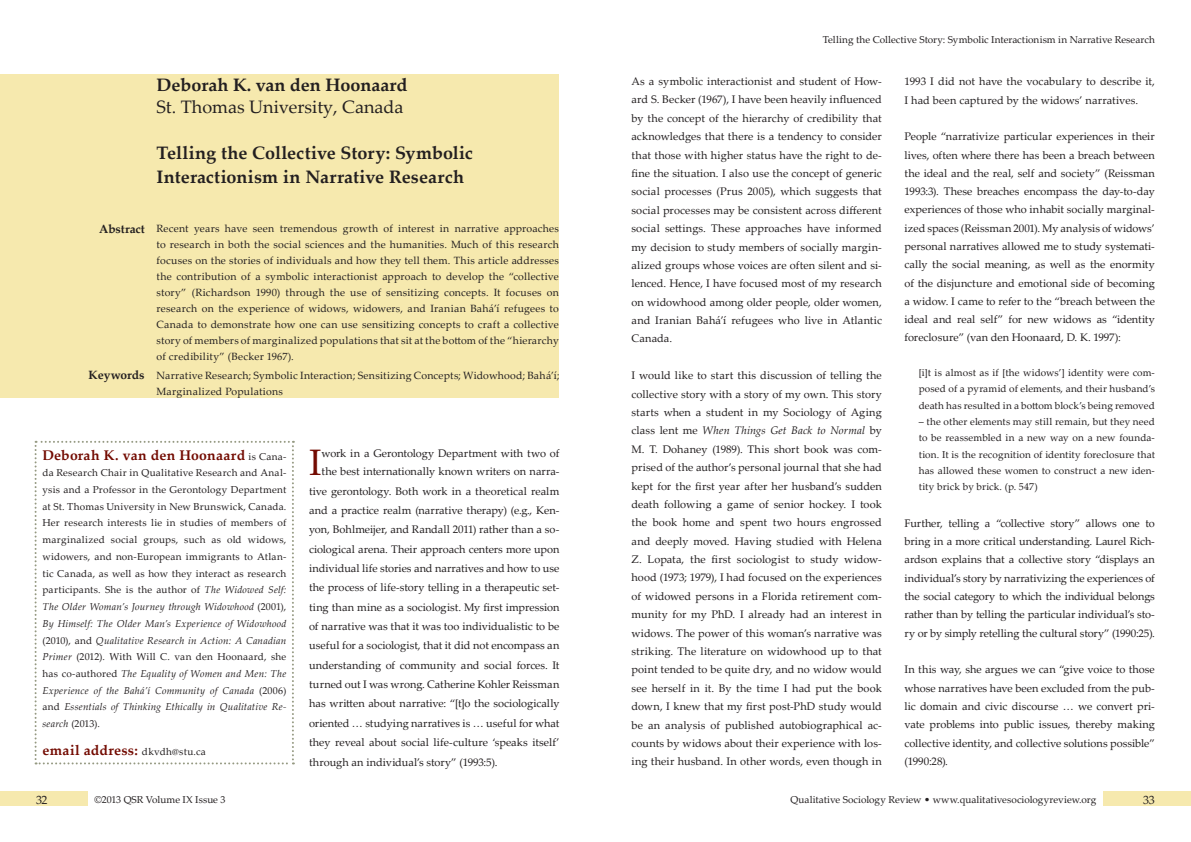
<style>
.page{position:relative;width:1191px;height:842px;background:#fff}
.page>*{position:absolute;margin:0;border:0;box-sizing:border-box;transform-origin:0 0}
.t1{font:36.9px "Palatino Linotype";color:#730b02}
.t2{font:700 18px/24px "Palatino Linotype";color:#231f20}
.t3{font:18px "Palatino Linotype";color:#231f20}
.t4{font:700 14px "Palatino Linotype";letter-spacing:.02em;color:#730b02}
.t5{font:700 12px "Palatino Linotype";letter-spacing:-.005em;color:#231f20}
.t6{font:12px "Palatino Linotype";color:#231f20}
.t7{font:11px/18.4px "Palatino Linotype";color:#231f20;text-align:justify}
.t8{font:10.5px/16px "Palatino Linotype";letter-spacing:.02em;color:#231f20;text-align:justify}
.t9{font:10px/16.7px "Palatino Linotype";letter-spacing:.005em;color:#231f20;text-align:justify}
.s1{font-weight:400;font-size:10px;color:#231f20}
.s2{font-style:italic}
</style>
<div class="page">
<div style="left:1103px;top:791px;width:88px;height:15px;background:#f6e9ae"></div>
<div style="left:0;top:791px;width:87px;height:15px;background:#f6e9ae"></div>
<div style="left:0;top:74px;width:559px;height:324px;background:#f6e9ae"></div>
<svg style="left:35px;top:441px;width:259px;height:323px"></svg>
<h2 class="t2" style="left:156px;top:73px;width:252px">Deborah K. van den Hoonaard</h2>
<h2 class="t3" style="left:156px;top:94px;width:248px">St. Thomas University, Canada</h2>
<h2 class="t2" style="left:156px;top:140px;width:318px">Telling the Collective Story: Symbolic<br>Interactionism in Narrative Research</h2>
<p class="t5" style="left:99px;top:221px;width:47px">Abstract</p>
<p class="t5" style="left:89px;top:367px;width:57px">Keywords</p>
<p class="t8" style="left:156px;top:220px;width:404px">Recent years have seen tremendous growth of interest in narrative approaches to research in both the social sciences and the humanities. Much of this research focuses on the stories of individuals and how they tell them. This article addresses the contribution of a symbolic interactionist approach to develop the “collective story” (Richardson 1990) through the use of sensitizing concepts. It focuses on research on the experience of widows, widowers, and Iranian Bahá’í refugees to Canada to demonstrate how one can use sensitizing concepts to craft a collective story of members of marginalized populations that sit at the bottom of the “hierarchy of credibility” (Becker 1967).</p>
<p class="t8" style="left:156px;top:367px;width:404px">Narrative Research; Symbolic Interaction; Sensitizing Concepts; Widowhood; Bahá’í;<br>Marginalized Populations</p>
<p class="t4" style="left:43px;top:445px;width:245px">Deborah K. van den Hoonaard <span class="s1">is Cana-</span></p>
<p class="t9" style="left:43px;top:464px;width:245px">da Research Chair in Qualitative Research and Anal&shy;ysis and a Professor in the Gerontology Department at St. Thomas University in New Brunswick, Canada.<br>Her research interests lie in studies of members of marginalized social groups, such as old widows, widowers, and non-European immigrants to Atlan&shy;tic Canada, as well as how they interact as research participants. She is the author of <span class="s2">The Widowed Self:<br>The Older Woman’s Journey through Widowhood</span> (2001), <span class="s2">By Himself: The Older Man’s Experience of Widowhood </span>(2010), and <span class="s2">Qualitative Research in Action: A Canadian Primer</span> (2012). With Will C. van den Hoonaard, she has co-authored <span class="s2">The Equality of Women and Men: The Experience of the Bahá’í Community of Canada</span> (2006) and <span class="s2">Essentials of Thinking Ethically in Qualitative Re&shy;search</span> (2013).</p>
<p class="t4" style="left:43px;top:740px;width:165px">email address: <span class="s1">dkvdh@stu.ca</span></p>
<h1 class="t1" style="left:309px;top:437px;width:14px">I</h1>
<p class="t7" style="left:321px;top:444px;width:239px;line-height:18px">work in a Gerontology Department with two of the best internationally known writers on narra-</p>
<p class="t7" style="left:309px;top:481px;width:252px;line-height:19.3px">tive gerontology. Both work in a theoretical realm and a practice realm (narrative therapy) (e.g., Ken&shy;yon, Bohlmeijer, and Randall 2011) rather than a so&shy;ciological arena. Their approach centers more upon individual life stories and narratives and how to use the process of life-story telling in a therapeutic set&shy;ting than mine as a sociologist. My first impression of narrative was that it was too individualistic to be useful for a sociologist, that it did not encompass an understanding of community and social forces. It turned out I was wrong. Catherine Kohler Reissman has written about narrative: “[t]o the sociologically oriented … studying narratives is … useful for what they reveal about social life-culture ‘speaks itself’ through an individual’s story” (1993:5).</p>
<p class="t9" style="left:823px;top:31px;width:333px">Telling the Collective Story: Symbolic Interactionism in Narrative Research</p>
<p class="t7" style="left:631px;top:72px;width:252px">As a symbolic interactionist and student of How&shy;ard S. Becker (1967), I have been heavily influenced by the concept of the hierarchy of credibility that acknowledges that there is a tendency to consider that those with higher status have the right to de&shy;fine the situation. I also use the concept of generic social processes (Prus 2005), which suggests that social processes may be consistent across different social settings. These approaches have informed my decision to study members of socially margin&shy;alized groups whose voices are often silent and si&shy;lenced. Hence, I have focused most of my research on widowhood among older people, older women, and Iranian Bahá’í refugees who live in Atlantic Canada.</p>
<p class="t7" style="left:631px;top:366px;width:252px">I would like to start this discussion of telling the collective story with a story of my own. This story starts when a student in my Sociology of Aging class lent me <span class="s2">When Things Get Back to Normal</span> by M. T. Dohaney (1989). This short book was com&shy;prised of the author’s personal journal that she had kept for the first year after her husband’s sudden death following a game of senior hockey. I took the book home and spent two hours engrossed and deeply moved. Having studied with Helena Z. Lopata, the first sociologist to study widow&shy;hood (1973; 1979), I had focused on the experiences of widowed persons in a Florida retirement com&shy;munity for my PhD. I already had an interest in widows. The power of this woman’s narrative was striking. The literature on widowhood up to that point tended to be quite dry, and no widow would see herself in it. By the time I had put the book down, I knew that my first post-PhD study would be an analysis of published autobiographical ac&shy;counts by widows about their experience with los&shy;ing their husband. In other words, even though in</p>
<p class="t7" style="left:904px;top:72px;width:252px">1993 I did not have the vocabulary to describe it,<br>I had been captured by the widows’ narratives.</p>
<p class="t7" style="left:904px;top:127px;width:252px">People “narrativize particular experiences in their lives, often where there has been a breach between the ideal and the real, self and society” (Reissman 1993:3). These breaches encompass the day-to-day experiences of those who inhabit socially marginal&shy;ized spaces (Reissman 2001). My analysis of widows’ personal narratives allowed me to study systemati&shy;cally the social meaning, as well as the enormity of the disjuncture and emotional side of becoming a widow. I came to refer to the “breach between the ideal and real self” for new widows as “identity foreclosure” (van den Hoonaard, D. K. 1997):</p>
<p class="t9" style="left:918px;top:364px;width:238px;line-height:16.3px">[i]t is almost as if [the widows’] identity were com&shy;posed of a pyramid of elements, and their husband’s death has resulted in a bottom block’s being removed</p>
<p class="t9" style="left:918px;top:413px;width:238px;line-height:16.3px">– the other elements may still remain, but they need to be reassembled in a new way on a new founda&shy;tion. It is the recognition of identity foreclosure that has allowed these women to construct a new iden&shy;tity brick by brick. (p. 547)</p>
<p class="t7" style="left:904px;top:513px;width:252px">Further, telling a “collective story” allows one to bring in a more critical understanding. Laurel Rich&shy;ardson explains that a collective story “displays an individual’s story by narrativizing the experiences of the social category to which the individual belongs rather than by telling the particular individual’s sto&shy;ry or by simply retelling the cultural story” (1990:25).</p>
<p class="t7" style="left:904px;top:660px;width:252px">In this way, she argues we can “give voice to those whose narratives have been excluded from the pub&shy;lic domain and civic discourse … we convert pri&shy;vate problems into public issues, thereby making collective identity, and collective solutions possible” (1990:28).</p>
<p class="t6" style="left:36px;top:791px;width:13px">32</p>
<p class="t9" style="left:94px;top:791px;width:133px">©2013 QSR Volume IX Issue 3</p>
<p class="t9" style="left:790px;top:791px;width:307px">Qualitative Sociology Review • www.qualitativesociologyreview.org</p>
<p class="t6" style="left:1143px;top:791px;width:13px">33</p>
</div>
